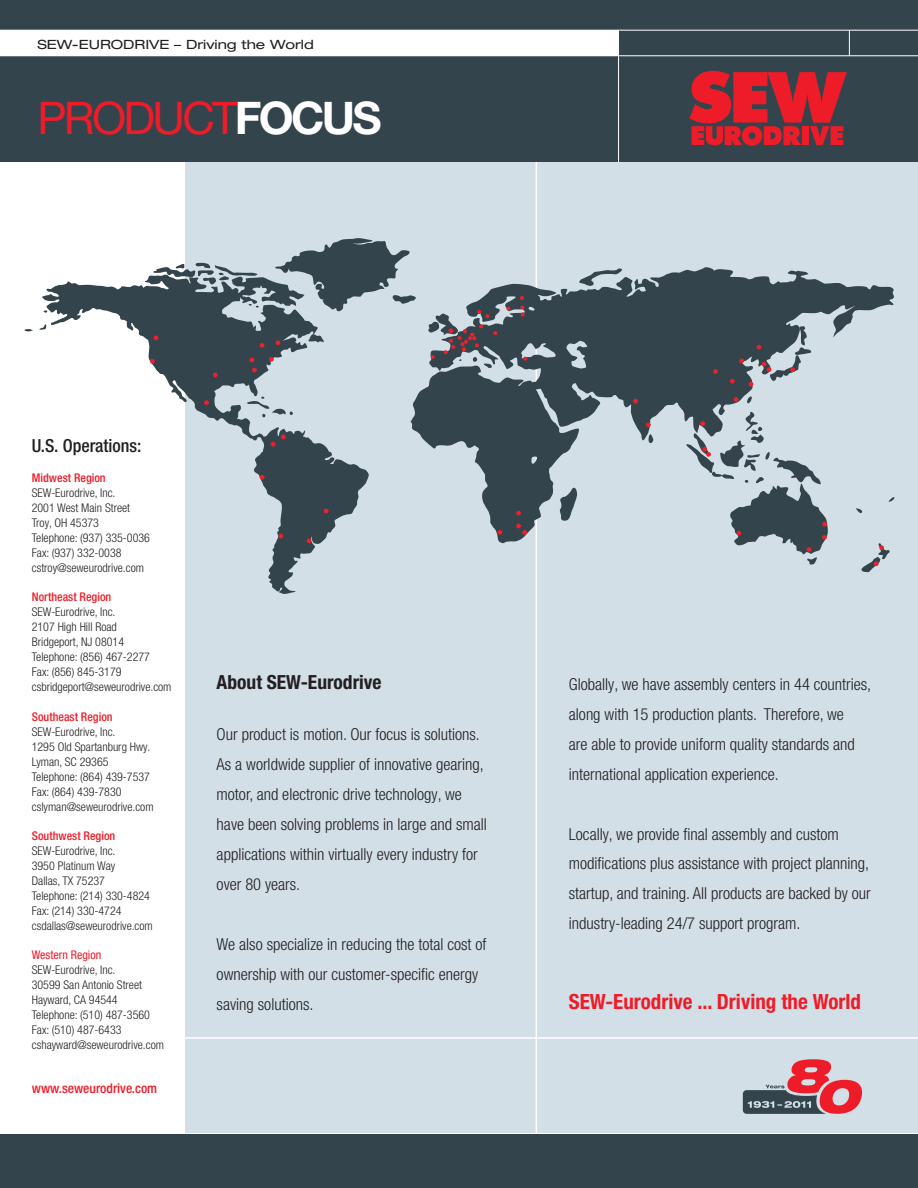
<style>
.page{position:relative;width:918px;height:1188px;background:#fff}
.page>*{position:absolute;margin:0;border:0;box-sizing:border-box;transform-origin:0 0}
.t1{font:45px "Helvetica Neue LT Pro";letter-spacing:-.06em;color:#ee1c28}
.t2{font:700 condensed 21px "Helvetica Neue LT Pro";color:#ee1c28}
.t3{font:700 condensed 19.5px "Helvetica Neue LT Pro";color:#231f20}
.t4{font:500 condensed 18px "Helvetica Neue LT Pro";color:#231f20}
.t5{font:300 condensed 16.5px/30px "Helvetica Neue LT Pro";color:#231f20}
.t6{font:500 condensed 13.5px "Helvetica Neue LT Pro";color:#ee1c28}
.t7{font:expanded 12.75px "Helvetica Neue LT Pro";color:#231f20;scale:1.11 1}
.t8{font:300 condensed 12px/15px "Helvetica Neue LT Pro";color:#231f20}
.t9{font:500 condensed 12px "Helvetica Neue LT Pro";color:#ee1c28}
.t10{font:condensed 12px "Helvetica Neue LT Pro";color:#ee1c28}
.s1{font-weight:700;color:#fff}
</style>
<div class="page">
<div style="left:0;top:54px;width:918px;height:1134px;background:#d2dfe7"></div>
<div style="left:0;top:86px;width:185px;height:1102px;background:#fff"></div>
<hr style="left:536px;top:157px;width:1px;height:1031px;background:#fff">
<div style="left:0;top:0;width:918px;height:162px;background:#33444d"></div>
<div style="left:0;top:30px;width:619px;height:26px;background:#fff"></div>
<hr style="left:0;top:55px;width:918px;height:1px;background:#fff">
<hr style="left:0;top:30px;width:918px;height:1px;background:#fff">
<svg style="left:849px;top:31px;width:1px;height:24px"></svg>
<hr style="left:0;top:1133px;width:918px;height:2px;background:#fff">
<hr style="left:0;top:1037px;width:918px;height:2px;background:#fff">
<svg style="left:24px;top:328px;width:18px;height:3px"></svg>
<svg style="left:42px;top:281px;width:273px;height:313px"></svg>
<svg style="left:648px;top:440px;width:6px;height:3px"></svg>
<svg style="left:623px;top:267px;width:271px;height:173px;fill:#33444d"></svg>
<svg style="left:746px;top:396px;width:7px;height:8px"></svg>
<svg style="left:888px;top:497px;width:6px;height:5px"></svg>
<svg style="left:856px;top:508px;width:6px;height:5px"></svg>
<svg style="left:713px;top:369px;width:5px;height:5px"></svg>
<svg style="left:646px;top:423px;width:5px;height:4px"></svg>
<svg style="left:734px;top:397px;width:4px;height:5px"></svg>
<svg style="left:730px;top:326px;width:82px;height:61px"></svg>
<svg style="left:633px;top:399px;width:5px;height:5px"></svg>
<svg style="left:861px;top:543px;width:29px;height:30px"></svg>
<svg style="left:144px;top:238px;width:479px;height:306px"></svg>
<svg style="left:684px;top:412px;width:144px;height:153px"></svg>
<svg style="left:743px;top:1059px;width:120px;height:55px"></svg>
<hr style="left:618px;top:42px;width:1px;height:120px;background:#fff">
<div style="left:0;top:1134px;width:918px;height:54px;background:#33444d"></div>
<svg style="left:690px;top:71px;width:157px;height:75px"></svg>
<p class="t7" style="left:38px;top:36px;width:250px">SEW-EURODRIVE – Driving the World</p>
<h1 class="t1" style="left:38px;top:90px;width:346px">PRODUCT<span class="s1">FOCUS</span></h1>
<p class="t4" style="left:32px;top:435px;width:111px">U.S. Operations:</p>
<p class="t9" style="left:32px;top:470px;width:75px">Midwest Region</p>
<p class="t8" style="left:32px;top:485px;width:120px">SEW-Eurodrive, Inc.<br>2001 West Main Street<br>Troy, OH 45373<br>Telephone: (937) 335-0036<br>Fax: (937) 332-0038 cstroy@seweurodrive.com</p>
<p class="t9" style="left:32px;top:590px;width:81px">Northeast Region</p>
<p class="t8" style="left:32px;top:604px;width:141px">SEW-Eurodrive, Inc.<br>2107 High Hill Road<br>Bridgeport, NJ 08014<br>Telephone: (856) 467-2277<br>Fax: (856) 845-3179 csbridgeport@seweurodrive.com</p>
<p class="t9" style="left:32px;top:709px;width:82px">Southeast Region</p>
<p class="t8" style="left:32px;top:724px;width:123px">SEW-Eurodrive, Inc.<br>1295 Old Spartanburg Hwy.<br>Lyman, SC 29365<br>Telephone: (864) 439-7537<br>Fax: (864) 439-7830 cslyman@seweurodrive.com</p>
<p class="t9" style="left:32px;top:829px;width:85px">Southwest Region</p>
<p class="t8" style="left:32px;top:843px;width:123px">SEW-Eurodrive, Inc.<br>3950 Platinum Way<br>Dallas, TX 75237<br>Telephone: (214) 330-4824<br>Fax: (214) 330-4724 csdallas@seweurodrive.com</p>
<p class="t10" style="left:32px;top:948px;width:71px">Western Region</p>
<p class="t8" style="left:32px;top:963px;width:134px">SEW-Eurodrive, Inc.<br>30599 San Antonio Street<br>Hayward, CA 94544<br>Telephone: (510) 487-3560<br>Fax: (510) 487-6433 cshayward@seweurodrive.com</p>
<p class="t6" style="left:32px;top:1080px;width:127px">www.seweurodrive.com</p>
<p class="t3" style="left:217px;top:670px;width:166px">About SEW-Eurodrive</p>
<p class="t5" style="left:217px;top:719px;width:272px">Our product is motion. Our focus is solutions.<br>As a worldwide supplier of innovative gearing, motor, and electronic drive technology, we have been solving problems in large and small applications within virtually every industry for over 80 years.</p>
<p class="t5" style="left:217px;top:929px;width:271px">We also specialize in reducing the total cost of ownership with our customer-specific energy saving solutions.</p>
<p class="t5" style="left:569px;top:669px;width:304px">Globally, we have assembly centers in 44 countries, along with 15 production plants. Therefore, we<br>are able to provide uniform quality standards and international application experience.</p>
<p class="t5" style="left:569px;top:819px;width:303px">Locally, we provide final assembly and custom modifications plus assistance with project planning, startup, and training. All products are backed by our industry-leading 24/7 support program.</p>
<p class="t2" style="left:569px;top:989px;width:294px">SEW-Eurodrive ... Driving the World</p>
</div>
